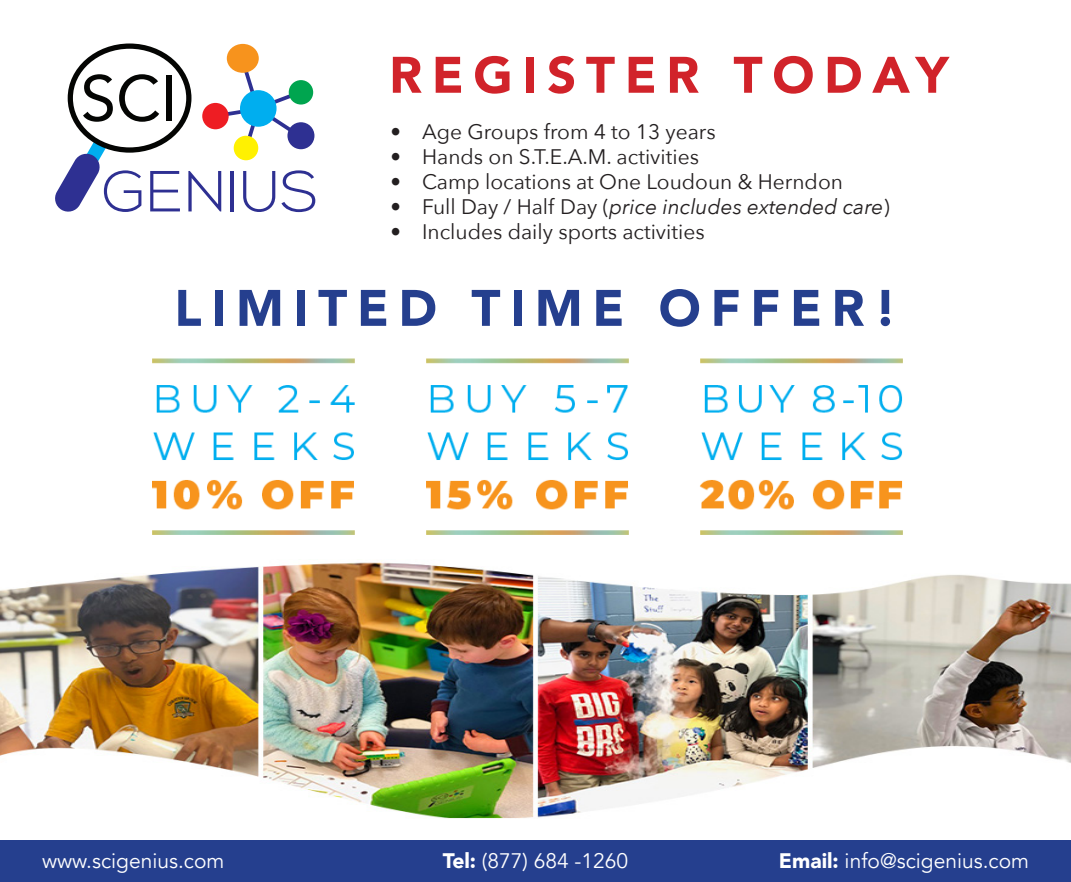
<style>
.page{position:relative;width:1071px;height:882px;background:#fff}
.page>*{position:absolute;margin:0;border:0;box-sizing:border-box;transform-origin:0 0}
.t1{font:900 50.75px "Avenir";letter-spacing:.19em;color:#253f8e}
.t2{font:900 50.75px "Avenir";letter-spacing:.19em;color:#d1232a}
.t3{font:21px "Avenir Next";color:#231f20}
.t4{font:21px "Avenir";color:#fff}
.t5{font:italic 21px "Avenir Next";color:#231f20}
.s1{font-style:normal}
.s2{font-weight:900}
</style>
<div class="page">
<img style="left:0;top:560px;width:1071px;height:259px">
<img style="left:152px;top:358px;width:751px;height:177px">
<svg style="left:210px;top:54px;width:99px;height:99px"></svg>
<div style="left:240px;top:90px;width:37px;height:37px;background:#00aeef;border-radius:50%"></div>
<div style="left:234px;top:136px;width:24px;height:24px;background:#fff101;border-radius:50%"></div>
<div style="left:287px;top:122px;width:27px;height:27px;background:#2e3092;border-radius:50%"></div>
<div style="left:289px;top:80px;width:24px;height:25px;background:#00a54f;border-radius:50%"></div>
<div style="left:227px;top:44px;width:32px;height:29px;background:#f7931d;border-radius:50%"></div>
<div style="left:202px;top:103px;width:27px;height:26px;background:#ee1d23;border-radius:50%"></div>
<div style="left:68px;top:44px;width:123px;height:109px;border:5px solid #040503;border-radius:50%"></div>
<svg style="left:83px;top:74px;width:30px;height:48px"></svg>
<svg style="left:119px;top:74px;width:40px;height:48px"></svg>
<div style="left:167px;top:75px;width:5px;height:46px;background:#040503"></div>
<svg style="left:55px;top:136px;width:86px;height:76px"></svg>
<svg style="left:150px;top:171px;width:30px;height:40px"></svg>
<svg style="left:188px;top:171px;width:33px;height:40px"></svg>
<hr style="left:231px;top:171px;width:3px;height:40px;background:#2e3092">
<svg style="left:243px;top:171px;width:32px;height:41px"></svg>
<svg style="left:281px;top:170px;width:34px;height:42px"></svg>
<div style="left:0;top:840px;width:1071px;height:42px;background:#253f8e"></div>
<p class="t2" style="left:389px;top:32px;width:561px">REGISTER TODAY</p>
<p class="t3" style="left:391px;top:114px;width:327px">• Age Groups from 4 to 13 years</p>
<p class="t3" style="left:391px;top:139px;width:310px">• Hands on S.T.E.A.M. activities</p>
<p class="t3" style="left:391px;top:164px;width:454px">• Camp locations at One Loudoun &amp; Herndon</p>
<p class="t5" style="left:391px;top:189px;width:501px"><span class="s1">• Full Day / Half Day (</span>price includes extended care<span class="s1">)</span></p>
<p class="t3" style="left:391px;top:214px;width:316px">• Includes daily sports activities</p>
<p class="t1" style="left:174px;top:265px;width:724px">LIMITED TIME OFFER!</p>
<p class="t4" style="left:42px;top:848px;width:184px">www.scigenius.com</p>
<p class="t4" style="left:443px;top:848px;width:187px"><span class="s2">Tel:</span> (877) 684 -1260</p>
<p class="t4" style="left:779px;top:848px;width:252px"><span class="s2">Email:</span> info@scigenius.com</p>
</div>
